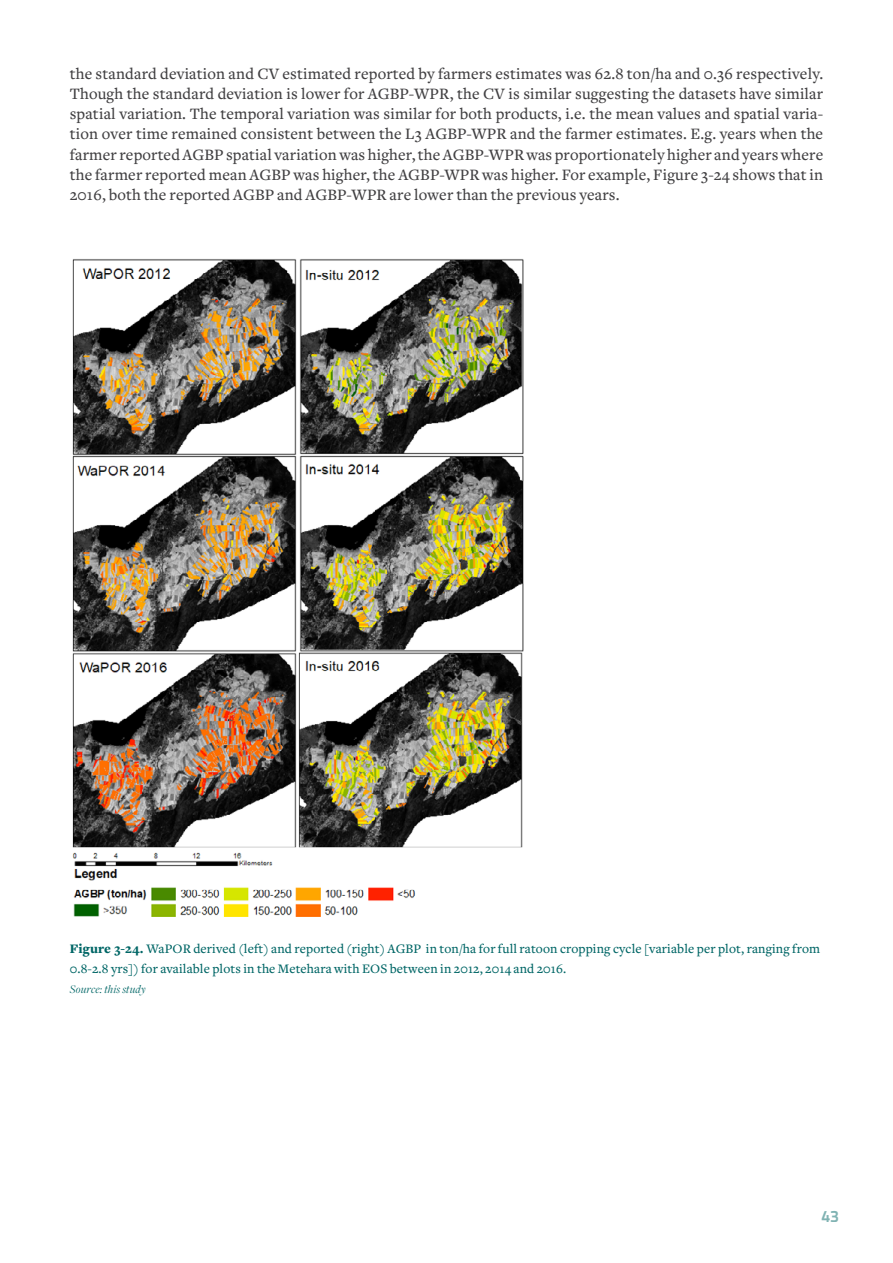
<style>
.page{position:relative;width:893px;height:1263px;background:#fff}
.page>*{position:absolute;margin:0;border:0;box-sizing:border-box;transform-origin:0 0}
.t1{font:500 16.5px/20.2px "Freight Text";letter-spacing:.01em;color:#414042;text-align:justify}
.t2{font:700 16.5px "Titillium Text 22 L";color:#066}
.Figure_title{font:500 13.5px/20.2px "Freight Text";letter-spacing:.01em;color:#066}
.Figure_title-2{font:italic 12px "Freight Disp";letter-spacing:.02em;color:#066}
.s1{font-family:"Freight Text Pro";font-weight:900}
</style>
<div class="page">
<img style="left:72px;top:259px;width:452px;height:658px">
<p class="t1" style="left:70px;top:64px;width:755px">the standard deviation and CV estimated reported by farmers estimates was 62.8 ton/ha and 0.36 respectively.<br>Though the standard deviation is lower for AGBP-WPR, the CV is similar suggesting the datasets have similar spatial variation. The temporal variation was similar for both products, i.e. the mean values and spatial varia&shy;tion over time remained consistent between the L3 AGBP-WPR and the farmer estimates. E.g. years when the farmer reported AGBP spatial variation was higher, the AGBP-WPR was proportionately higher and years where the farmer reported mean AGBP was higher, the AGBP-WPR was higher. For example, Figure 3-24 shows that in 2016, both the reported AGBP and AGBP-WPR are lower than the previous years.</p>
<p class="Figure_title" style="left:70px;top:938px;width:752px"><span class="s1">Figure 3-24.</span> WaPOR derived (left) and reported (right) AGBP in ton/ha for full ratoon cropping cycle [variable per plot, ranging from<br>0.8-2.8 yrs]) for available plots in the Metehara with EOS between in 2012, 2014 and 2016.</p>
<p class="Figure_title-2" style="left:70px;top:983px;width:78px">Source: this study</p>
<p class="t2" style="left:821px;top:1203px;width:19px">43</p>
</div>
